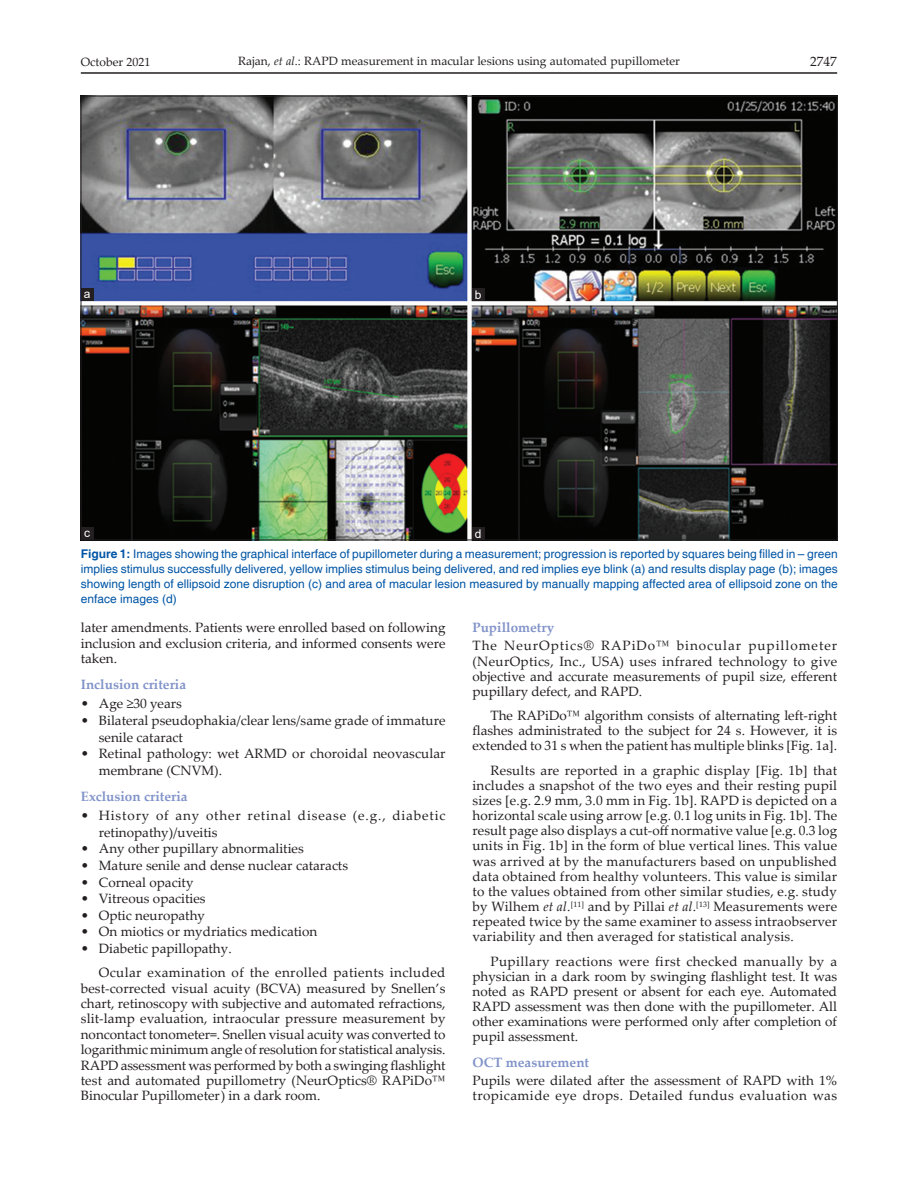
<style>
.page{position:relative;width:918px;height:1188px;background:#fff}
.page>*{position:absolute;margin:0;border:0;box-sizing:border-box;transform-origin:0 0}
.TX{font:13.5px/15.1px "Palatino Linotype";color:#231f20;text-align:justify}
.TXFL{font:13.5px/15.1px "Palatino Linotype";color:#231f20;text-align:justify}
.L{font:13.5px/16.6px "Palatino Linotype";color:#231f20}
.LL{font:13.5px/16.6px "Palatino Linotype";letter-spacing:.005em;color:#231f20}
.L-2{font:13.5px/16.6px "Palatino Linotype";letter-spacing:.06em;color:#231f20}
.t1{font:700 13.5px "Palatino Linotype";color:#8193c9}
.RH_1{font:13.5px "Palatino Linotype";color:#231f20}
.FGC{font:12px/15px "Helvetica";color:#0155a5;text-align:justify}
.RH_1-2{font:12px "Palatino Linotype";color:#231f20}
.LABEL{font:12px "Arial";color:#fff}
.s1{font-style:italic}
.s2{font-weight:700}
</style>
<div class="page">
<hr style="left:81px;top:72px;width:756px;height:2px;background:#231f20">
<img style="left:83px;top:98px;width:753px;height:440px">
<div style="left:472px;top:527px;width:13px;height:13px;background:#231f20"></div>
<div style="left:81px;top:527px;width:13px;height:13px;background:#231f20"></div>
<div style="left:472px;top:288px;width:13px;height:13px;background:#231f20"></div>
<div style="left:81px;top:288px;width:13px;height:13px;background:#231f20"></div>
<p class="RH_1-2" style="left:81px;top:54px;width:71px">October 2021</p>
<p class="RH_1-2" style="left:238px;top:53px;width:443px">Rajan, <span class="s1">et al</span>.: RAPD measurement in macular lesions using automated pupillometer</p>
<p class="RH_1" style="left:810px;top:52px;width:28px">2747</p>
<p class="LABEL" style="left:84px;top:285px;width:8px">a</p>
<p class="LABEL" style="left:475px;top:287px;width:8px">b</p>
<p class="LABEL" style="left:84px;top:525px;width:7px">c</p>
<p class="LABEL" style="left:475px;top:526px;width:8px">d</p>
<p class="FGC" style="left:81px;top:547px;width:758px"><span class="s2">Figure 1:</span> Images showing the graphical interface of pupillometer during a measurement; progression is reported by squares being filled in – green implies stimulus successfully delivered, yellow implies stimulus being delivered, and red implies eye blink (a) and results display page (b); images showing length of ellipsoid zone disruption (c) and area of macular lesion measured by manually mapping affected area of ellipsoid zone on the enface images (d)</p>
<p class="TXFL" style="left:81px;top:619px;width:366px">later amendments. Patients were enrolled based on following inclusion and exclusion criteria, and informed consents were taken.</p>
<h2 class="t1" style="left:81px;top:675px;width:107px">Inclusion criteria</h2>
<p class="L" style="left:81px;top:695px;width:103px">• Age ≥30 years</p>
<p class="L" style="left:99px;top:712px;width:348px;text-indent:-18px">• Bilateral pseudophakia/clear lens/same grade of immature senile cataract</p>
<p class="LL" style="left:99px;top:745px;width:348px;text-indent:-18px">• Retinal pathology: wet ARMD or choroidal neovascular membrane (CNVM).</p>
<h2 class="t1" style="left:81px;top:787px;width:108px">Exclusion criteria</h2>
<p class="L-2" style="left:99px;top:807px;width:348px;text-indent:-18px">• History of any other retinal disease (e.g., diabetic retinopathy)/uveitis</p>
<p class="L" style="left:81px;top:840px;width:224px">• Any other pupillary abnormalities</p>
<p class="L" style="left:81px;top:857px;width:269px">• Mature senile and dense nuclear cataracts</p>
<p class="L" style="left:81px;top:873px;width:114px">• Corneal opacity</p>
<p class="L" style="left:81px;top:890px;width:126px">• Vitreous opacities</p>
<p class="L" style="left:81px;top:906px;width:126px">• Optic neuropathy</p>
<p class="L" style="left:81px;top:923px;width:238px">• On miotics or mydriatics medication</p>
<p class="LL" style="left:81px;top:940px;width:152px">• Diabetic papillopathy.</p>
<p class="TX" style="left:81px;top:964px;width:366px;text-indent:18px">Ocular examination of the enrolled patients included best‑corrected visual acuity (BCVA) measured by Snellen’s chart, retinoscopy with subjective and automated refractions, slit‑lamp evaluation, intraocular pressure measurement by noncontact tonometer=. Snellen visual acuity was converted to logarithmic minimum angle of resolution for statistical analysis.<br>RAPD assessment was performed by both a swinging flashlight test and automated pupillometry (NeurOptics® RAPiDo™ Binocular Pupillometer) in a dark room.</p>
<h2 class="t1" style="left:472px;top:618px;width:83px">Pupillometry</h2>
<p class="TXFL" style="left:472px;top:638px;width:366px">The NeurOptics® RAPiDo™ binocular pupillometer (NeurOptics, Inc., USA) uses infrared technology to give objective and accurate measurements of pupil size, efferent pupillary defect, and RAPD.</p>
<p class="TX" style="left:472px;top:707px;width:366px;text-indent:18px">The RAPiDo™ algorithm consists of alternating left‑right flashes administrated to the subject for 24 s. However, it is extended to 31 s when the patient has multiple blinks [Fig. 1a].</p>
<p class="TX" style="left:472px;top:762px;width:366px;text-indent:18px">Results are reported in a graphic display [Fig. 1b] that includes a snapshot of the two eyes and their resting pupil sizes [e.g. 2.9 mm, 3.0 mm in Fig. 1b]. RAPD is depicted on a horizontal scale using arrow [e.g. 0.1 log units in Fig. 1b]. The result page also displays a cut‑off normative value [e.g. 0.3 log units in Fig. 1b] in the form of blue vertical lines. This value was arrived at by the manufacturers based on unpublished data obtained from healthy volunteers. This value is similar to the values obtained from other similar studies, e.g. study by Wilhem <span class="s1">et al</span>.<sup>[11]</sup> and by Pillai <span class="s1">et al</span>.<sup>[13]</sup> Measurements were repeated twice by the same examiner to assess intraobserver variability and then averaged for statistical analysis.</p>
<p class="TX" style="left:472px;top:953px;width:366px;text-indent:18px">Pupillary reactions were first checked manually by a physician in a dark room by swinging flashlight test. It was noted as RAPD present or absent for each eye. Automated RAPD assessment was then done with the pupillometer. All other examinations were performed only after completion of pupil assessment.</p>
<h2 class="t1" style="left:472px;top:1053px;width:118px">OCT measurement</h2>
<p class="TXFL" style="left:472px;top:1073px;width:366px">Pupils were dilated after the assessment of RAPD with 1% tropicamide eye drops. Detailed fundus evaluation was</p>
</div>
